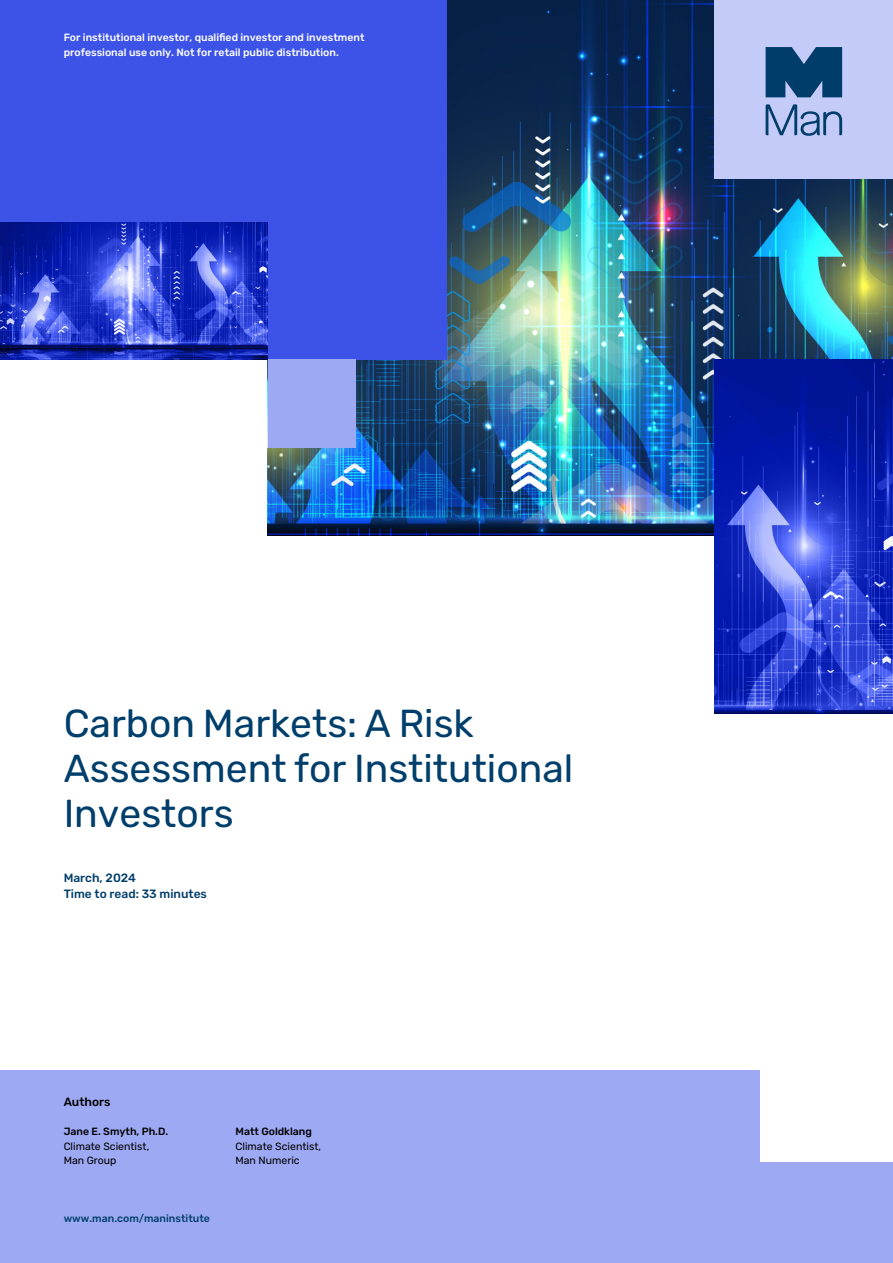
<style>
.page{position:relative;width:893px;height:1263px;background:#fff}
.page>*{position:absolute;margin:0;border:0;box-sizing:border-box;transform-origin:0 0}
.t1{font:39px/45px "Rubik";color:#003e6b}
.t2{font:500 12px/16.5px "Rubik";color:#003e6b}
.t3{font:500 12px "Rubik";color:#000}
.t4{font:500 10.5px/14.2px "Rubik";color:#fff}
.t5{font:10.5px/14.2px "Rubik";color:#000}
.t6{font:500 10.5px "Rubik";color:#000}
.t7{font:500 10.5px "Rubik";color:#003e6b}
</style>
<div class="page">
<div style="left:0;top:1071px;width:893px;height:192px;background:#9ea9f3"></div>
<img style="left:268px;top:0;width:625px;height:535px">
<div style="left:0;top:0;width:446px;height:359px;background:#3d53e7"></div>
<div style="left:268px;top:359px;width:88px;height:89px;background:#9ea9f3"></div>
<div style="left:760px;top:1024px;width:133px;height:138px;background:#fff"></div>
<img style="left:714px;top:359px;width:179px;height:355px">
<img style="left:0;top:222px;width:268px;height:137px">
<div style="left:714px;top:0;width:179px;height:179px;background:#c5cbf8"></div>
<svg style="left:766px;top:47px;width:76px;height:89px"></svg>
<p class="t4" style="left:64px;top:31px;width:302px">For institutional investor, qualified investor and investment professional use only. Not for retail public distribution.</p>
<h1 class="t1" style="left:64px;top:702px;width:511px">Carbon Markets: A Risk<br>Assessment for Institutional<br>Investors</h1>
<p class="t2" style="left:64px;top:870px;width:145px">March, 2024<br>Time to read: 33 minutes</p>
<p class="t3" style="left:64px;top:1095px;width:48px">Authors</p>
<p class="t6" style="left:64px;top:1126px;width:106px">Jane E. Smyth, Ph.D.</p>
<p class="t5" style="left:64px;top:1139px;width:87px">Climate Scientist,<br>Man Group</p>
<p class="t7" style="left:64px;top:1212px;width:148px">www.man.com/maninstitute</p>
<p class="t6" style="left:235px;top:1126px;width:78px">Matt Goldklang</p>
<p class="t5" style="left:235px;top:1139px;width:87px">Climate Scientist,<br>Man Numeric</p>
</div>
